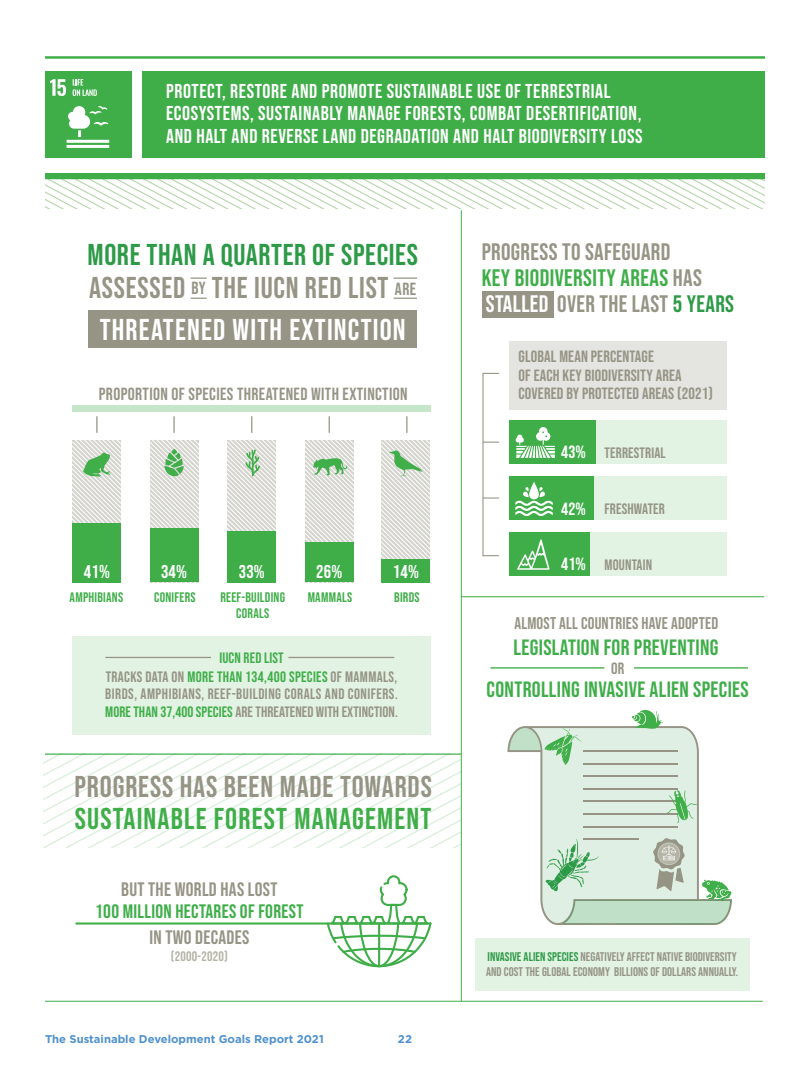
<style>
.page{position:relative;width:810px;height:1080px;background:#fff}
.page>*{position:absolute;margin:0;border:0;box-sizing:border-box;transform-origin:0 0}
.t1{font:30px/32.5px "Bebas Neue";letter-spacing:.04em;color:#3fae49}
.t2{font:30px/33.8px "Bebas Neue";letter-spacing:.02em;color:#2d9a47}
.t3{font:30px "Bebas Neue";letter-spacing:.04em;color:#fff}
.t4{font:23.75px/26.2px "Bebas Neue";letter-spacing:.015em;color:#959485}
.t5{font:22px "Bebas Neue";letter-spacing:.015em;color:#3fae49}
.t6{font:20px/22.5px "Bebas Neue";letter-spacing:.03em;color:#fff}
.t7{font:19.38px/21.8px "Bebas Neue";letter-spacing:.015em;color:#3fae49;text-align:center}
.t8{font:19.38px "Bebas Neue";letter-spacing:.015em;color:#959485}
.t9{font:18.5px "Bebas Neue";letter-spacing:.01em;color:#fff}
.t10{font:17.62px "Bebas Neue";color:#fff}
.t11{font:17.5px "Bebas Neue";letter-spacing:.02em;color:#959485}
.t12{font:16.88px "Bebas Neue";letter-spacing:.01em;color:#959485}
.t13{font:16.25px/18.8px "Bebas Neue";letter-spacing:.01em;color:#959485}
.t14{font:15px/17.9px "Bebas Neue";letter-spacing:.01em;color:#959485;text-align:center}
.t15{font:13.75px "Bebas Neue";letter-spacing:.02em;color:#3fae49}
.t16{font:13.75px "Bebas Neue";letter-spacing:.015em;color:#b3b3a6}
.t17{font:12.5px/15px "Bebas Neue";letter-spacing:.005em;color:#959485}
.t18{font:700 11.25px "Gotham";color:#5091cd}
.s1{color:#959485}
.s2{font-size:17.5px;color:#959485}
.s3{color:#3fae49}
.s4{color:#fff}
.s5{color:#2d9a47}
</style>
<div class="page">
<div style="left:510px;top:342px;width:217px;height:68px;background:#e4e4e0"></div>
<div style="left:482px;top:291px;width:72px;height:26px;background:#959485"></div>
<div style="left:89px;top:311px;width:328px;height:37px;background:#959485"></div>
<div style="left:510px;top:421px;width:217px;height:43px;background:#e2f2e3"></div>
<div style="left:509px;top:476px;width:218px;height:44px;background:#e2f2e3"></div>
<div style="left:510px;top:533px;width:217px;height:43px;background:#e2f2e3"></div>
<div style="left:72px;top:636px;width:358px;height:98px;background:#e2f2e3"></div>
<div style="left:475px;top:938px;width:274px;height:52px;background:#e2f2e3"></div>
<svg style="left:43px;top:755px;width:417px;height:92px"></svg>
<div style="left:142px;top:72px;width:623px;height:86px;background:#3fae49"></div>
<svg style="left:45px;top:179px;width:720px;height:30px"></svg>
<div style="left:45px;top:173px;width:720px;height:6px;background:#3fae49"></div>
<hr style="left:45px;top:56px;width:720px;height:3px;background:#3fae49">
<hr style="left:45px;top:1001px;width:718px;height:1px;background:#3fae49">
<div style="left:45px;top:72px;width:87px;height:86px;background:#3fae49"></div>
<svg style="left:50px;top:79px;width:16px;height:17px"></svg>
<svg style="left:73px;top:79px;width:24px;height:17px"></svg>
<hr style="left:67px;top:140px;width:42px;height:3px;background:#fff">
<hr style="left:67px;top:145px;width:42px;height:3px;background:#fff">
<svg style="left:68px;top:106px;width:40px;height:31px"></svg>
<hr style="left:461px;top:210px;width:1px;height:791px;background:#3fae49">
<hr style="left:461px;top:596px;width:303px;height:1px;background:#3fae49">
<hr style="left:45px;top:754px;width:416px;height:1px;background:#3fae49">
<div style="left:510px;top:421px;width:86px;height:43px;background:#3fae49"></div>
<div style="left:509px;top:477px;width:84px;height:43px;background:#3fae49"></div>
<div style="left:510px;top:533px;width:80px;height:43px;background:#3fae49"></div>
<svg style="left:305px;top:440px;width:49px;height:142px;background:#acd0ac"></svg>
<svg style="left:227px;top:440px;width:49px;height:142px;background:#a3cda4"></svg>
<svg style="left:382px;top:440px;width:48px;height:142px"></svg>
<svg style="left:72px;top:440px;width:49px;height:142px;background:#95c897"></svg>
<svg style="left:150px;top:440px;width:49px;height:142px;background:#9ccb9e"></svg>
<hr style="left:105px;top:657px;width:106px;height:1px;background:#959485">
<hr style="left:288px;top:657px;width:106px;height:1px;background:#959485">
<div style="left:72px;top:405px;width:358px;height:7px;background:#c5e6c8"></div>
<svg style="left:251px;top:416px;width:1px;height:17px"></svg>
<svg style="left:173px;top:416px;width:2px;height:17px"></svg>
<svg style="left:96px;top:416px;width:2px;height:17px"></svg>
<svg style="left:329px;top:416px;width:1px;height:17px"></svg>
<svg style="left:406px;top:416px;width:1px;height:17px"></svg>
<svg style="left:327px;top:875px;width:105px;height:93px"></svg>
<hr style="left:76px;top:922px;width:252px;height:3px;background:#3fae49">
<svg style="left:516px;top:427px;width:39px;height:31px"></svg>
<svg style="left:515px;top:482px;width:38px;height:34px"></svg>
<svg style="left:517px;top:539px;width:33px;height:31px"></svg>
<div style="left:482px;top:373px;width:18px;height:183px;border:1px solid #959485"></div>
<svg style="left:483px;top:497px;width:16px;height:2px"></svg>
<svg style="left:483px;top:442px;width:16px;height:1px"></svg>
<hr style="left:490px;top:667px;width:114px;height:2px;background:#3fae49">
<hr style="left:634px;top:667px;width:114px;height:2px;background:#3fae49">
<svg style="left:191px;top:298px;width:16px;height:1px"></svg>
<svg style="left:191px;top:278px;width:16px;height:1px"></svg>
<svg style="left:394px;top:298px;width:23px;height:1px"></svg>
<svg style="left:394px;top:278px;width:23px;height:1px"></svg>
<svg style="left:508px;top:710px;width:224px;height:214px"></svg>
<p class="t6" style="left:166px;top:79px;width:478px">PROTECT, RESTORE AND PROMOTE SUSTAINABLE USE OF TERRESTRIAL<br>ECOSYSTEMS, SUSTAINABLY MANAGE FORESTS, COMBAT DESERTIFICATION,<br>AND HALT AND REVERSE LAND DEGRADATION AND HALT BIODIVERSITY LOSS</p>
<p class="t2" style="left:88px;top:237px;width:332px">MORE THAN A QUARTER OF SPECIES<br><span class="s1">ASSESSED</span> <span class="s2">BY</span> <span class="s1">THE IUCN RED LIST</span> <span class="s2">ARE</span></p>
<p class="t3" style="left:100px;top:312px;width:308px">THREATENED WITH EXTINCTION</p>
<p class="t11" style="left:99px;top:384px;width:310px">PROPORTION OF SPECIES THREATENED WITH EXTINCTION</p>
<p class="t9" style="left:84px;top:561px;width:28px">41%</p>
<p class="t9" style="left:161px;top:561px;width:28px">34%</p>
<p class="t9" style="left:239px;top:561px;width:28px">33%</p>
<p class="t9" style="left:316px;top:561px;width:28px">26%</p>
<p class="t9" style="left:393px;top:561px;width:28px">14%</p>
<p class="t15" style="left:70px;top:589px;width:55px">AMPHIBIANS</p>
<p class="t15" style="left:154px;top:589px;width:43px">CONIFERS</p>
<p class="t15" style="left:220px;top:589px;width:66px">REEF-BUILDING</p>
<p class="t15" style="left:308px;top:589px;width:46px">MAMMALS</p>
<p class="t15" style="left:394px;top:589px;width:27px">BIRDS</p>
<p class="t15" style="left:236px;top:606px;width:34px">CORALS</p>
<p class="t14" style="left:105px;top:649px;width:294px"><span class="s3">IUCN RED LIST<br></span>TRACKS DATA ON <span class="s3">MORE THAN 134,400 SPECIES</span> OF MAMMALS, BIRDS, AMPHIBIANS, REEF-BUILDING CORALS AND CONIFERS.<br><span class="s3">MORE THAN 37,400 SPECIES</span> ARE THREATENED WITH EXTINCTION.</p>
<p class="t1" style="left:74px;top:770px;width:359px"><span class="s1">PROGRESS HAS BEEN MADE TOWARDS<br></span>SUSTAINABLE FOREST MANAGEMENT</p>
<p class="t7" style="left:95px;top:879px;width:210px"><span class="s1">BUT THE WORLD HAS LOST<br></span>100 MILLION HECTARES OF FOREST</p>
<p class="t8" style="left:149px;top:927px;width:102px">IN TWO DECADES</p>
<p class="t16" style="left:171px;top:948px;width:58px">(2000-2020)</p>
<p class="t18" style="left:45px;top:1033px;width:280px">The Sustainable Development Goals Report 2021</p>
<p class="t18" style="left:398px;top:1033px;width:16px">22</p>
<p class="t4" style="left:482px;top:238px;width:254px">PROGRESS TO SAFEGUARD<br><span class="s3">KEY BIODIVERSITY AREAS</span> HAS<br><span class="s4">STALLED</span> OVER THE LAST <span class="s5">5 YEARS</span></p>
<p class="t13" style="left:519px;top:347px;width:196px">GLOBAL MEAN PERCENTAGE<br>OF EACH KEY BIODIVERSITY AREA<br>COVERED BY PROTECTED AREAS (2021)</p>
<p class="t10" style="left:561px;top:442px;width:26px">43%</p>
<p class="t14" style="left:605px;top:444px;width:63px">TERRESTRIAL</p>
<p class="t10" style="left:561px;top:499px;width:26px">42%</p>
<p class="t14" style="left:605px;top:500px;width:62px">FRESHWATER</p>
<p class="t10" style="left:561px;top:554px;width:26px">41%</p>
<p class="t14" style="left:605px;top:556px;width:49px">MOUNTAIN</p>
<p class="t12" style="left:514px;top:613px;width:205px">ALMOST ALL COUNTRIES HAVE ADOPTED</p>
<p class="t5" style="left:514px;top:635px;width:206px">LEGISLATION FOR PREVENTING</p>
<p class="t13" style="left:611px;top:658px;width:15px">OR</p>
<p class="t5" style="left:487px;top:677px;width:264px">CONTROLLING INVASIVE ALIEN SPECIES</p>
<p class="t17" style="left:486px;top:949px;width:254px"><span class="s5">INVASIVE ALIEN SPECIES</span> NEGATIVELY AFFECT NATIVE BIODIVERSITY<br>AND COST THE GLOBAL ECONOMY BILLIONS OF DOLLARS ANNUALLY.</p>
</div>
